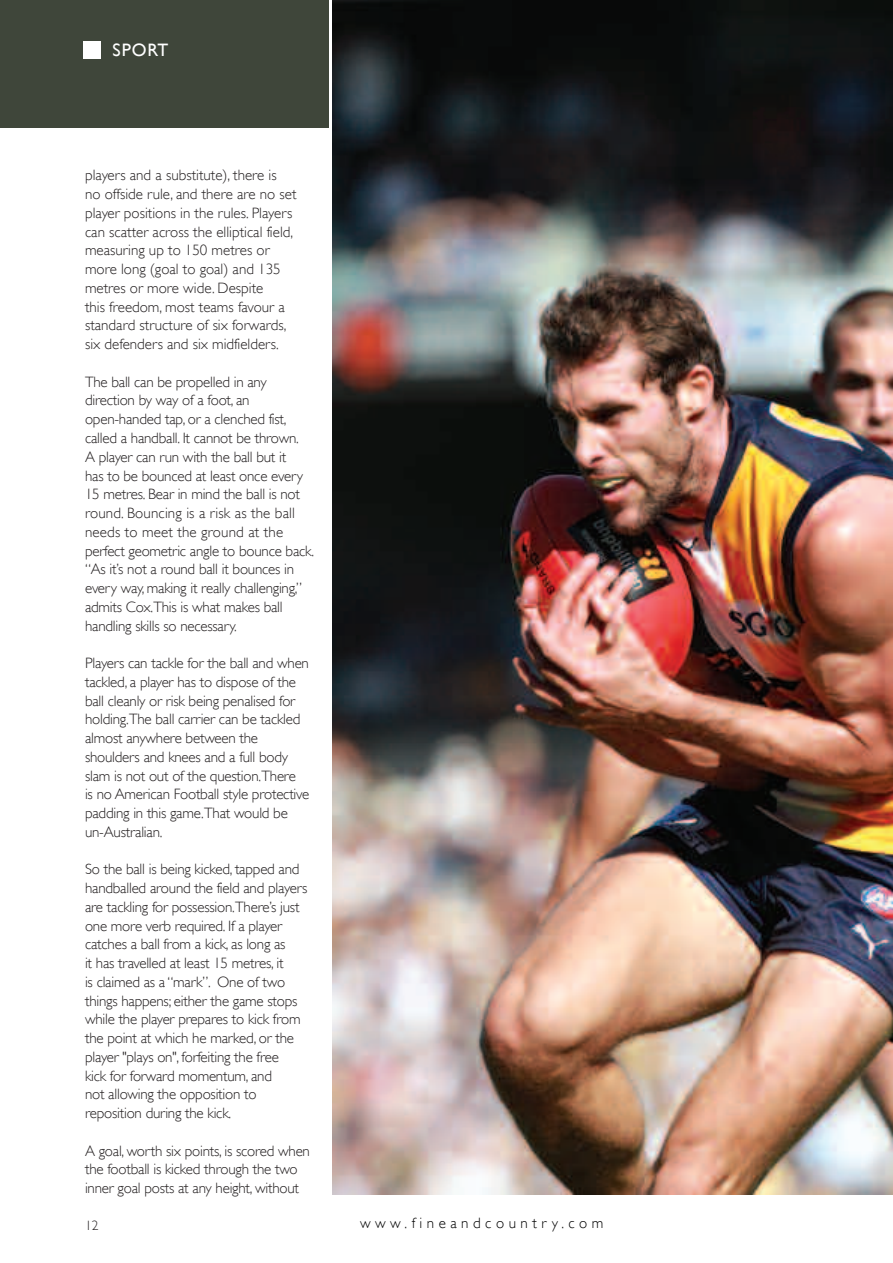
<style>
.page{position:relative;width:893px;height:1263px;background:#fff}
.page>*{position:absolute;margin:0;border:0;box-sizing:border-box;transform-origin:0 0}
.t1{font:18px "Gill Sans";letter-spacing:.05em;color:#fff}
.t2{font:300 15px/18.8px "Gill Sans";letter-spacing:-.015em;color:#231f20}
.t3{font:300 15px "Gill Sans";letter-spacing:.3em;color:#000}
.t4{font:300 13.5px "Gill Sans";color:#231f20}
</style>
<div class="page">
<img style="left:333px;top:0;width:560px;height:1194px">
<div style="left:0;top:0;width:328px;height:128px;background:#3f463a"></div>
<div style="left:84px;top:42px;width:17px;height:17px;background:#fff"></div>
<p class="t1" style="left:113px;top:40px;width:57px">SPORT</p>
<p class="t2" style="left:85px;top:166px;width:213px">players and a substitute), there is<br>no offside rule, and there are no set player positions in the rules. Players can scatter across the elliptical field, measuring up to 150 metres or more long (goal to goal) and 135 metres or more wide. Despite<br>this freedom, most teams favour a standard structure of six forwards, six defenders and six midfielders.</p>
<p class="t2" style="left:85px;top:372px;width:230px">The ball can be propelled in any direction by way of a foot, an open-handed tap, or a clenched fist, called a handball. It cannot be thrown.<br>A player can run with the ball but it<br>has to be bounced at least once every 15 metres. Bear in mind the ball is not round. Bouncing is a risk as the ball needs to meet the ground at the perfect geometric angle to bounce back. “As it’s not a round ball it bounces in every way, making it really challenging,” admits Cox.This is what makes ball handling skills so necessary.</p>
<p class="t2" style="left:85px;top:654px;width:226px">Players can tackle for the ball and when tackled, a player has to dispose of the ball cleanly or risk being penalised for holding.The ball carrier can be tackled almost anywhere between the shoulders and knees and a full body slam is not out of the question.There<br>is no American Football style protective padding in this game.That would be un-Australian.</p>
<p class="t2" style="left:85px;top:860px;width:224px">So the ball is being kicked, tapped and handballed around the field and players are tackling for possession.There’s just one more verb required. If a player catches a ball from a kick, as long as<br>it has travelled at least 15 metres, it<br>is claimed as a “mark”. One of two things happens; either the game stops while the player prepares to kick from the point at which he marked, or the player "plays on", forfeiting the free<br>kick for forward momentum, and<br>not allowing the opposition to reposition during the kick.</p>
<p class="t2" style="left:85px;top:1141px;width:226px">A goal, worth six points, is scored when the football is kicked through the two inner goal posts at any height, without</p>
<p class="t4" style="left:85px;top:1218px;width:15px">12</p>
<p class="t3" style="left:360px;top:1215px;width:245px">www.fineandcountry.com</p>
</div>
